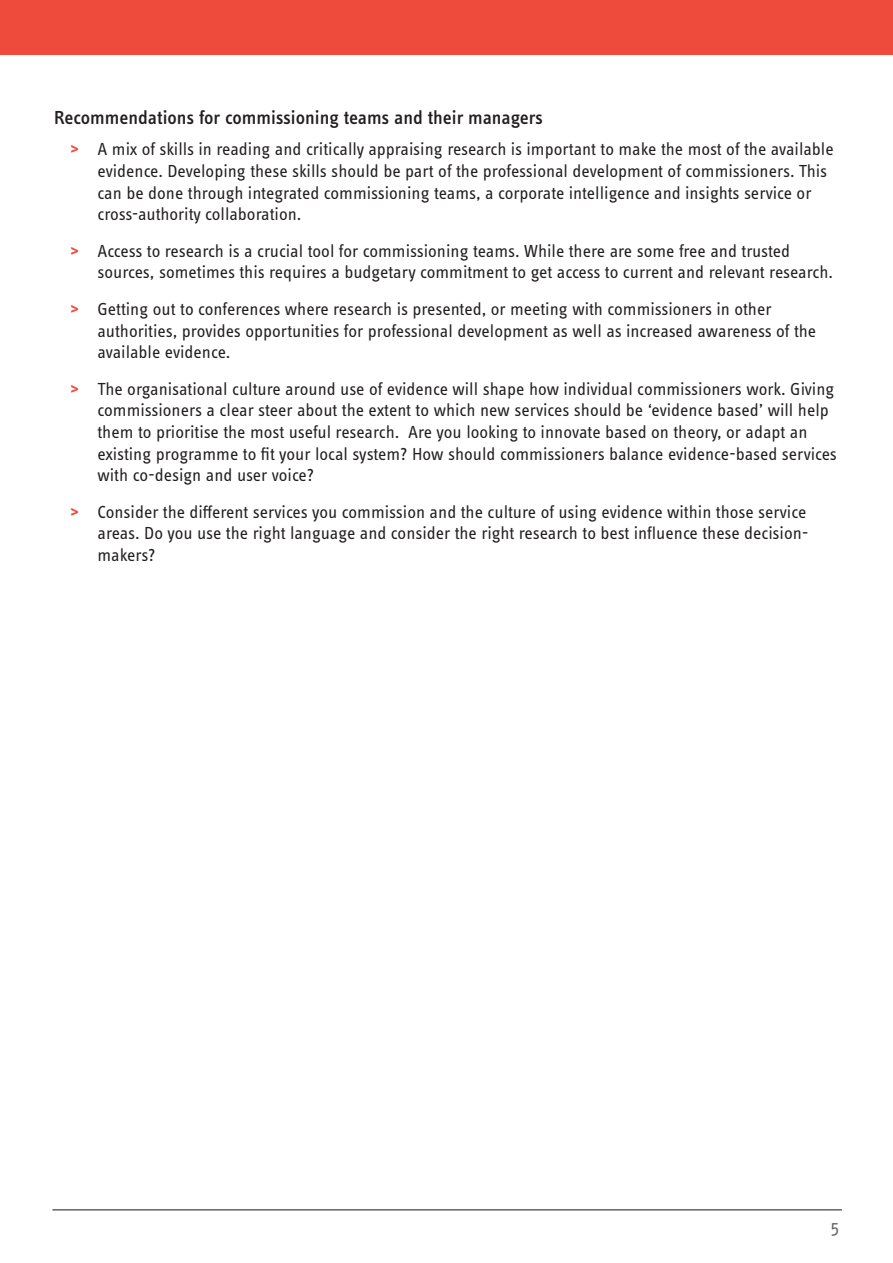
<style>
.page{position:relative;width:893px;height:1263px;background:#fff}
.page>*{position:absolute;margin:0;border:0;box-sizing:border-box;transform-origin:0 0}
.t1{font:500 19.5px "Info Text Pro";color:#231f20}
.RiP_Bullet_points{font:18px/21.6px "Info Text Pro";color:#231f20}
.t2{font:18px "Info Text Pro";color:#636366}
.s1{font-weight:700;color:#ef4b3d}
</style>
<div class="page">
<div style="left:0;top:0;width:893px;height:55px;background:#ef4b3d"></div>
<hr style="left:52px;top:1209px;width:790px;height:1px;background:#636366">
<p class="t1" style="left:54px;top:106px;width:490px">Recommendations for commissioning teams and their managers</p>
<p class="RiP_Bullet_points" style="left:98px;top:138px;width:738px;text-indent:-27px"><span class="s1">&gt;</span> A mix of skills in reading and critically appraising research is important to make the most of the available evidence. Developing these skills should be part of the professional development of commissioners. This can be done through integrated commissioning teams, a corporate intelligence and insights service or cross-authority collaboration.</p>
<p class="RiP_Bullet_points" style="left:98px;top:239px;width:737px;text-indent:-27px"><span class="s1">&gt;</span> Access to research is a crucial tool for commissioning teams. While there are some free and trusted sources, sometimes this requires a budgetary commitment to get access to current and relevant research.</p>
<p class="RiP_Bullet_points" style="left:98px;top:298px;width:720px;text-indent:-27px"><span class="s1">&gt;</span> Getting out to conferences where research is presented, or meeting with commissioners in other authorities, provides opportunities for professional development as well as increased awareness of the available evidence.</p>
<p class="RiP_Bullet_points" style="left:98px;top:377px;width:741px;text-indent:-27px"><span class="s1">&gt;</span> The organisational culture around use of evidence will shape how individual commissioners work. Giving commissioners a clear steer about the extent to which new services should be ‘evidence based’ will help them to prioritise the most useful research. Are you looking to innovate based on theory, or adapt an existing programme to fit your local system? How should commissioners balance evidence-based services with co-design and user voice?</p>
<p class="RiP_Bullet_points" style="left:98px;top:500px;width:713px;text-indent:-27px"><span class="s1">&gt;</span> Consider the different services you commission and the culture of using evidence within those service areas. Do you use the right language and consider the right research to best influence these decision&shy;makers?</p>
<p class="t2" style="left:830px;top:1216px;width:10px">5</p>
</div>
